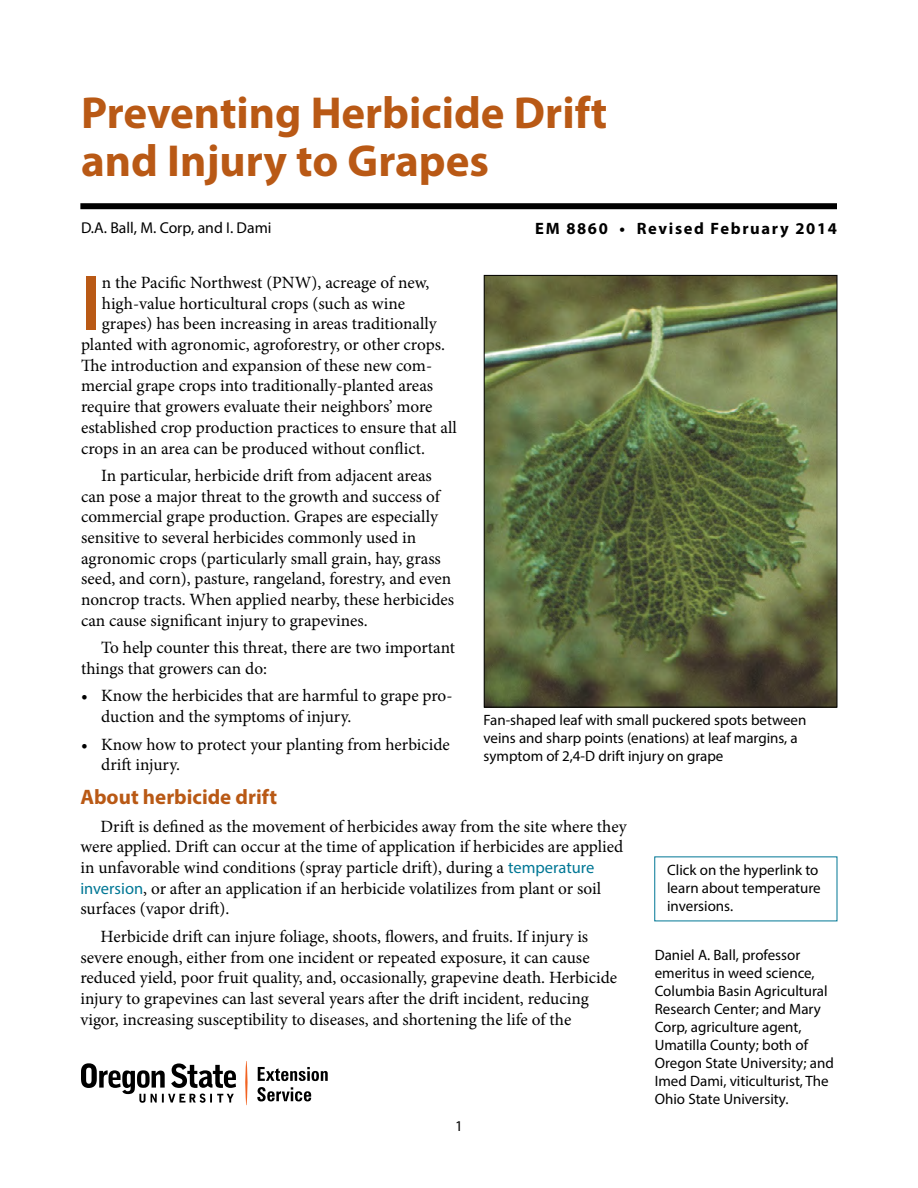
<style>
.page{position:relative;width:918px;height:1188px;background:#fff}
.page>*{position:absolute;margin:0;border:0;box-sizing:border-box;transform-origin:0 0}
.Body_first{font:600 78.6px "Myriad Pro";color:#b95915}
.t1{font:700 45px/48px "Myriad Pro";color:#b95915}
.Subhead_1{font:700 21px "Myriad Pro";color:#b95915}
.Body_text{font:17.25px/20.7px "Minion Pro";color:#000}
.Body_first-2{font:17.25px "Minion Pro";color:#000}
.Hanging_indent{font:17.25px/20.7px "Minion Pro";letter-spacing:-.005em;color:#000}
.Pub_number{font:700 16.5px "Myriad Pro";letter-spacing:.1em;color:#000}
.t2{font:15.75px "Myriad Pro";color:#000}
.Author_affiliations{font:15px/18px "Myriad Pro";color:#000}
.s1{font-family:"Myriad Pro";font-size:16.5px;color:#007795}
</style>
<div class="page">
<svg style="left:257px;top:1087px;width:54px;height:14px"></svg>
<svg style="left:258px;top:1067px;width:70px;height:14px"></svg>
<svg style="left:245px;top:1061px;width:3px;height:44px"></svg>
<svg style="left:81px;top:1063px;width:155px;height:40px"></svg>
<div style="left:80px;top:203px;width:757px;height:6px;background:#000"></div>
<img style="left:486px;top:277px;width:349px;height:429px">
<div style="left:484px;top:275px;width:353px;height:433px;border:1px solid #000"></div>
<h1 class="t1" style="left:81px;top:88px;width:528px">Preventing Herbicide Drift and Injury to Grapes</h1>
<p class="t2" style="left:81px;top:218px;width:192px">D.A. Ball, M. Corp, and I. Dami</p>
<p class="Pub_number" style="left:535px;top:217px;width:303px">EM 8860 • Revised February 2014</p>
<p class="Body_first" style="left:81px;top:253px;width:22px">I</p>
<p class="Body_first-2" style="left:102px;top:271px;width:329px">n the Pacific Northwest (PNW), acreage of new,</p>
<p class="Body_first-2" style="left:102px;top:292px;width:305px">high-value horticultural crops (such as wine</p>
<p class="Body_first-2" style="left:102px;top:312px;width:336px">grapes) has been increasing in areas traditionally</p>
<p class="Body_first-2" style="left:81px;top:333px;width:366px">planted with agronomic, agroforestry, or other crops.</p>
<p class="Body_first-2" style="left:81px;top:354px;width:353px">The introduction and expansion of these new com-</p>
<p class="Body_first-2" style="left:81px;top:374px;width:354px">mercial grape crops into traditionally-planted areas</p>
<p class="Body_first-2" style="left:81px;top:395px;width:353px">require that growers evaluate their neighbors’ more</p>
<p class="Body_first-2" style="left:81px;top:416px;width:377px">established crop production practices to ensure that all</p>
<p class="Body_first-2" style="left:81px;top:436px;width:345px">crops in an area can be produced without conflict.</p>
<p class="Body_text" style="left:81px;top:465px;width:375px;text-indent:20px">In particular, herbicide drift from adjacent areas can pose a major threat to the growth and success of commercial grape production. Grapes are especially sensitive to several herbicides commonly used in agronomic crops (particularly small grain, hay, grass seed, and corn), pasture, rangeland, forestry, and even noncrop tracts. When applied nearby, these herbicides can cause significant injury to grapevines.</p>
<p class="Body_text" style="left:81px;top:638px;width:376px;text-indent:20px">To help counter this threat, there are two important things that growers can do:</p>
<p class="Hanging_indent" style="left:101px;top:686px;width:353px;text-indent:-20px">• Know the herbicides that are harmful to grape pro&shy;duction and the symptoms of injury.</p>
<p class="Hanging_indent" style="left:101px;top:734px;width:350px;text-indent:-20px">• Know how to protect your planting from herbicide drift injury.</p>
<p class="Author_affiliations" style="left:484px;top:711px;width:324px">Fan-shaped leaf with small puckered spots between veins and sharp points (enations) at leaf margins, a symptom of 2,4-D drift injury on grape</p>
<h2 class="Subhead_1" style="left:80px;top:783px;width:198px">About herbicide drift</h2>
<p class="Body_text" style="left:80px;top:816px;width:548px;text-indent:20px">Drift is defined as the movement of herbicides away from the site where they were applied. Drift can occur at the time of application if herbicides are applied in unfavorable wind conditions (spray particle drift), during a <span class="s1">temperature inversion</span>, or after an application if an herbicide volatilizes from plant or soil surfaces (vapor drift).</p>
<p class="Body_text" style="left:80px;top:926px;width:538px;text-indent:20px">Herbicide drift can injure foliage, shoots, flowers, and fruits. If injury is severe enough, either from one incident or repeated exposure, it can cause reduced yield, poor fruit quality, and, occasionally, grapevine death. Herbicide injury to grapevines can last several years after the drift incident, reducing vigor, increasing susceptibility to diseases, and shortening the life of the</p>
<p class="Author_affiliations" style="left:455px;top:1117px;width:9px">1</p>
<p class="Author_affiliations" style="left:667px;top:860px;width:155px">Click on the hyperlink to learn about temperature inversions.</p>
<p class="Author_affiliations" style="left:655px;top:945px;width:181px">Daniel A. Ball, professor emeritus in weed science,<br>Columbia Basin Agricultural<br>Research Center; and Mary<br>Corp, agriculture agent,<br>Umatilla County; both of<br>Oregon State University; and<br>Imed Dami, viticulturist, The<br>Ohio State University.</p>
</div>
